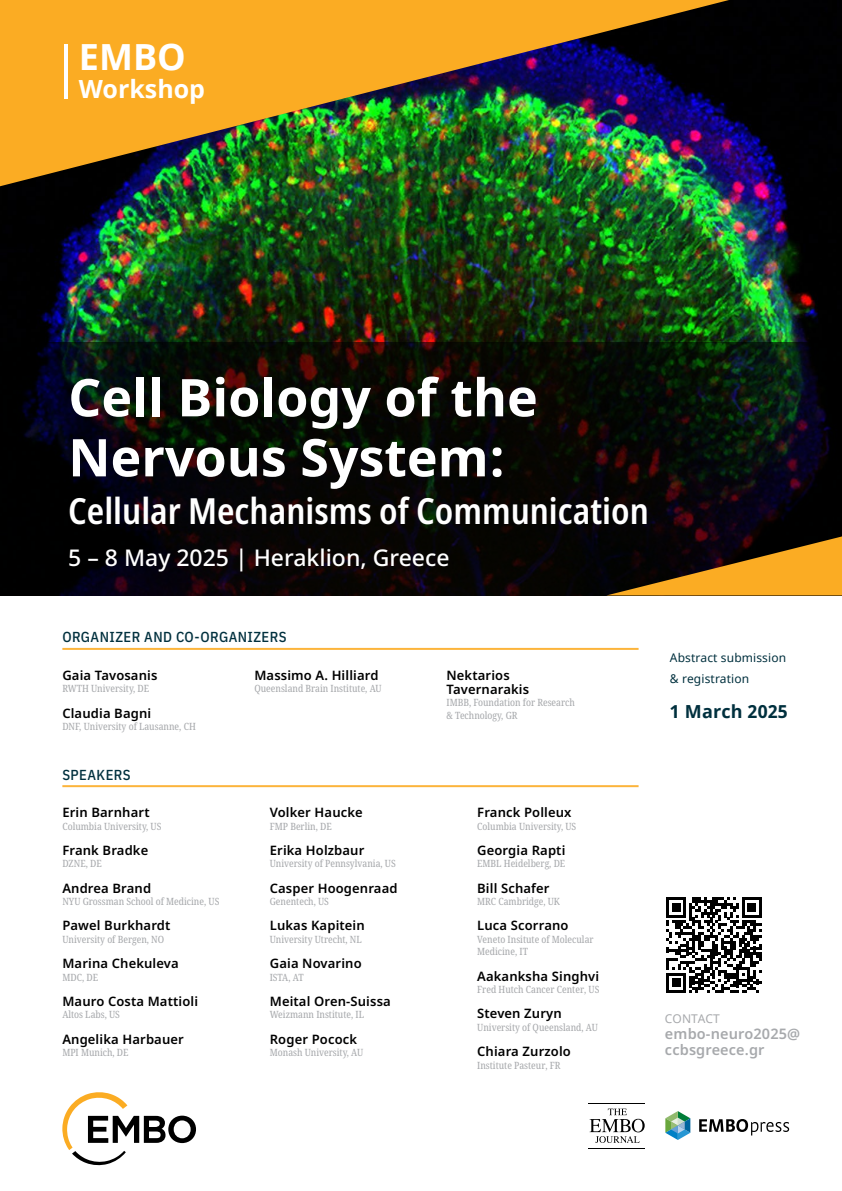
<style>
.page{position:relative;width:842px;height:1191px;background:#fff}
.page>*{position:absolute;margin:0;border:0;box-sizing:border-box;transform-origin:0 0}
.t1{font:700 52px/60px "Noto Sans";color:#fff}
.t2{font:600 condensed 36px "Noto Sans";color:#fff}
.t3{font:700 36px "Noto Sans";color:#fff}
.t4{font:700 25px "Noto Sans";color:#fff}
.t5{font:500 23px "Noto Sans";color:#fff}
.t6{font:700 18px "Noto Sans";letter-spacing:.01em;color:#00303e}
.t7{font:500 14.5px "IBM Plex Sans Cond";letter-spacing:.03em;color:#00303e}
.t8{font:600 14.5px/16px "Noto Sans";letter-spacing:.01em;color:#a7a9ac}
.t9{font:600 13px/14px "Noto Sans";letter-spacing:.01em;color:#000}
.t10{font:12px/20.7px "Noto Sans";letter-spacing:.01em;color:#00303e}
.t11{font:12px "Noto Sans";letter-spacing:.005em;color:#a7a9ac}
.t12{font:condensed 10px/12.5px "Noto Serif";color:#a7a9ac}
</style>
<div class="page">
<img style="left:0;top:0;width:842px;height:342px">
<svg style="left:0;top:342px;width:842px;height:253px;fill:#050503"></svg>
<svg style="left:606px;top:536px;width:236px;height:59px"></svg>
<hr style="left:62px;top:785px;width:577px;height:2px;background:#fcb43b">
<hr style="left:62px;top:648px;width:577px;height:2px;background:#fcb43b">
<svg style="left:666px;top:897px;width:96px;height:96px"></svg>
<img style="left:0;top:0;width:762px;height:188px">
<hr style="left:64px;top:44px;width:4px;height:54px;background:#fff">
<svg style="left:699px;top:1119px;width:90px;height:16px"></svg>
<svg style="left:665px;top:1111px;width:25px;height:29px"></svg>
<svg style="left:590px;top:1108px;width:55px;height:35px"></svg>
<hr style="left:589px;top:1148px;width:56px;height:1px;background:#000">
<hr style="left:589px;top:1103px;width:56px;height:1px;background:#000">
<svg style="left:62px;top:1092px;width:134px;height:73px"></svg>
<h2 class="t3" style="left:79px;top:31px;width:108px">EMBO</h2>
<h3 class="t4" style="left:79px;top:71px;width:128px">Workshop</h3>
<h1 class="t1" style="left:68px;top:369px;width:471px">Cell Biology of the<br>Nervous System:</h1>
<h2 class="t2" style="left:68px;top:486px;width:582px">Cellular Mechanisms of Communication</h2>
<h3 class="t5" style="left:68px;top:545px;width:383px">5 – 8 May 2025 | Heraklion, Greece</h3>
<h3 class="t7" style="left:62px;top:626px;width:226px">ORGANIZER AND CO-ORGANIZERS</h3>
<h3 class="t9" style="left:62px;top:668px;width:97px">Gaia Tavosanis</h3>
<p class="t12" style="left:62px;top:682px;width:88px">RWTH University, DE</p>
<h3 class="t9" style="left:62px;top:706px;width:90px">Claudia Bagni</h3>
<p class="t12" style="left:62px;top:720px;width:135px">DNF, University of Lausanne, CH</p>
<h3 class="t7" style="left:62px;top:763px;width:70px">SPEAKERS</h3>
<h3 class="t9" style="left:62px;top:805px;width:89px">Erin Barnhart</h3>
<p class="t12" style="left:62px;top:820px;width:101px">Columbia University, US</p>
<h3 class="t9" style="left:62px;top:843px;width:87px">Frank Bradke</h3>
<p class="t12" style="left:62px;top:857px;width:41px">DZNE, DE</p>
<h3 class="t9" style="left:62px;top:881px;width:90px">Andrea Brand</h3>
<p class="t12" style="left:62px;top:895px;width:158px">NYU Grossman School of Medicine, US</p>
<h3 class="t9" style="left:62px;top:918px;width:110px">Pawel Burkhardt</h3>
<p class="t12" style="left:62px;top:933px;width:103px">University of Bergen, NO</p>
<h3 class="t9" style="left:62px;top:956px;width:118px">Marina Chekuleva</h3>
<p class="t12" style="left:62px;top:971px;width:37px">MDC, DE</p>
<h3 class="t9" style="left:62px;top:994px;width:137px">Mauro Costa Mattioli</h3>
<p class="t12" style="left:62px;top:1008px;width:59px">Altos Labs, US</p>
<h3 class="t9" style="left:62px;top:1032px;width:123px">Angelika Harbauer</h3>
<p class="t12" style="left:62px;top:1046px;width:68px">MPI Munich, DE</p>
<h3 class="t9" style="left:254px;top:668px;width:126px">Massimo A. Hilliard</h3>
<p class="t12" style="left:254px;top:682px;width:129px">Queensland Brain Institute, AU</p>
<h3 class="t9" style="left:270px;top:805px;width:95px">Volker Haucke</h3>
<p class="t12" style="left:270px;top:820px;width:63px">FMP Berlin, DE</p>
<h3 class="t9" style="left:270px;top:843px;width:96px">Erika Holzbaur</h3>
<p class="t12" style="left:270px;top:857px;width:128px">University of Pennsylvania, US</p>
<h3 class="t9" style="left:270px;top:881px;width:129px">Casper Hoogenraad</h3>
<p class="t12" style="left:270px;top:895px;width:61px">Genentech, US</p>
<h3 class="t9" style="left:270px;top:918px;width:97px">Lukas Kapitein</h3>
<p class="t12" style="left:270px;top:933px;width:94px">University Utrecht, NL</p>
<h3 class="t9" style="left:270px;top:956px;width:93px">Gaia Novarino</h3>
<p class="t12" style="left:270px;top:971px;width:35px">ISTA, AT</p>
<h3 class="t9" style="left:270px;top:994px;width:123px">Meital Oren-Suissa</h3>
<p class="t12" style="left:270px;top:1008px;width:96px">Weizmann Institute, IL</p>
<h3 class="t9" style="left:270px;top:1032px;width:89px">Roger Pocock</h3>
<p class="t12" style="left:270px;top:1046px;width:95px">Monash University, AU</p>
<h3 class="t9" style="left:446px;top:668px;width:84px">Nektarios<br>Tavernarakis</h3>
<p class="t12" style="left:446px;top:696px;width:130px">IMBB, Foundation for Research &amp; Technology, GR</p>
<h3 class="t9" style="left:477px;top:805px;width:96px">Franck Polleux</h3>
<p class="t12" style="left:477px;top:820px;width:101px">Columbia University, US</p>
<h3 class="t9" style="left:477px;top:843px;width:90px">Georgia Rapti</h3>
<p class="t12" style="left:477px;top:857px;width:90px">EMBL Heidelberg, DE</p>
<h3 class="t9" style="left:477px;top:881px;width:74px">Bill Schafer</h3>
<p class="t12" style="left:477px;top:895px;width:84px">MRC Cambridge, UK</p>
<h3 class="t9" style="left:477px;top:918px;width:93px">Luca Scorrano</h3>
<p class="t12" style="left:477px;top:933px;width:118px">Veneto Insitute of Molecular<br>Medicine, IT</p>
<h3 class="t9" style="left:477px;top:969px;width:124px">Aakanksha Singhvi</h3>
<p class="t12" style="left:477px;top:983px;width:124px">Fred Hutch Cancer Center, US</p>
<h3 class="t9" style="left:477px;top:1006px;width:86px">Steven Zuryn</h3>
<p class="t12" style="left:477px;top:1021px;width:122px">University of Queensland, AU</p>
<h3 class="t9" style="left:477px;top:1044px;width:95px">Chiara Zurzolo</h3>
<p class="t12" style="left:477px;top:1059px;width:85px">Institute Pasteur, FR</p>
<p class="t10" style="left:670px;top:648px;width:118px">Abstract submission &amp; registration</p>
<h3 class="t6" style="left:670px;top:698px;width:119px">1 March 2025</h3>
<p class="t11" style="left:665px;top:1010px;width:56px">CONTACT</p>
<h3 class="t8" style="left:665px;top:1026px;width:137px">embo-neuro2025@ ccbsgreece.gr</h3>
</div>
